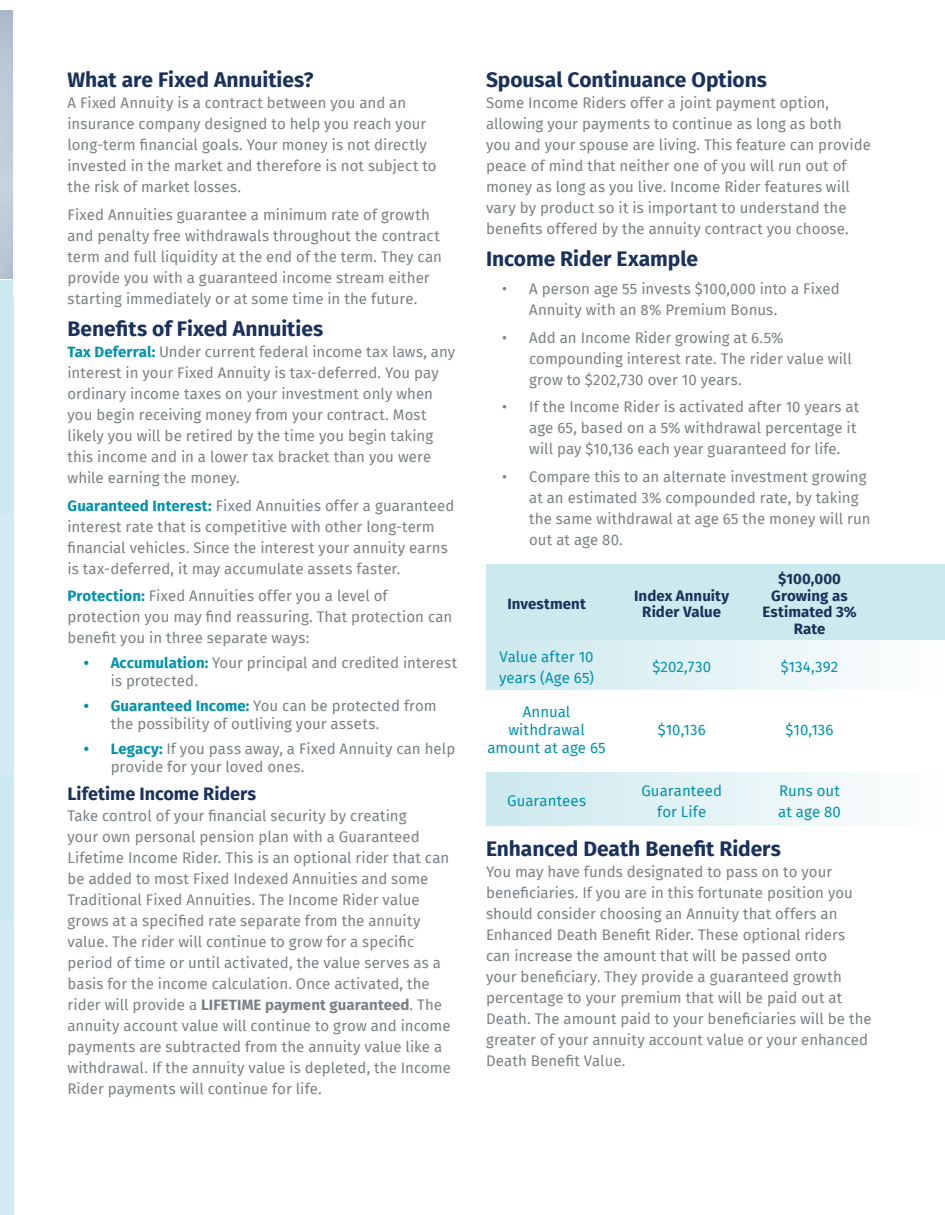
<style>
.page{position:relative;width:945px;height:1215px;background:#fff}
.page>*{position:absolute;margin:0;border:0;box-sizing:border-box;transform-origin:0 0}
.t1{font:700 21px "Fira Sans";color:#1a315c}
.t2{font:700 18px "Fira Sans";color:#1a315c}
.t3{font:15px/21px "Fira Sans";letter-spacing:.005em;color:#7a8083}
.t4{font:15px/21px "Fira Sans";letter-spacing:.005em;color:#0092ac}
.t5{font:700 15px/16.5px "Fira Sans";letter-spacing:.005em;color:#1a315c;text-align:center}
.s1{font-weight:700;color:#0092ac}
.s2{font-weight:700}
</style>
<div class="page">
<div style="left:0;top:280px;width:14px;height:935px;background:#cce9ee"></div>
<div style="left:486px;top:564px;width:459px;height:126px;background:#cce9ee"></div>
<div style="left:486px;top:640px;width:459px;height:50px;background:linear-gradient(to right,#cce9ee,#fefefe)"></div>
<div style="left:486px;top:772px;width:459px;height:54px;background:linear-gradient(to right,#cce9ee,#fefefe)"></div>
<h1 class="t1" style="left:68px;top:62px;width:248px">What are Fixed Annuities?</h1>
<p class="t3" style="left:68px;top:92px;width:371px">A Fixed Annuity is a contract between you and an insurance company designed to help you reach your long-term financial goals. Your money is not directly invested in the market and therefore is not subject to the risk of market losses.</p>
<p class="t3" style="left:68px;top:204px;width:376px">Fixed Annuities guarantee a minimum rate of growth and penalty free withdrawals throughout the contract term and full liquidity at the end of the term. They can provide you with a guaranteed income stream either starting immediately or at some time in the future.</p>
<h1 class="t1" style="left:68px;top:311px;width:257px">Benefits of Fixed Annuities</h1>
<p class="t3" style="left:68px;top:341px;width:389px"><span class="s1">Tax Deferral:</span> Under current federal income tax laws, any interest in your Fixed Annuity is tax-deferred. You pay ordinary income taxes on your investment only when you begin receiving money from your contract. Most likely you will be retired by the time you begin taking this income and in a lower tax bracket than you were while earning the money.</p>
<p class="t3" style="left:68px;top:494px;width:388px"><span class="s1">Guaranteed Interest:</span> Fixed Annuities offer a guaranteed interest rate that is competitive with other long-term financial vehicles. Since the interest your annuity earns is tax-deferred, it may accumulate assets faster.</p>
<p class="t3" style="left:68px;top:585px;width:386px"><span class="s1">Protection:</span> Fixed Annuities offer you a level of protection you may find reassuring. That protection can benefit you in three separate ways:</p>
<p class="t3" style="left:111px;top:653px;width:348px;line-height:18px;text-indent:-27px"><span class="s1">• Accumulation:</span> Your principal and credited interest is protected.</p>
<p class="t3" style="left:111px;top:696px;width:328px;line-height:18px;text-indent:-27px"><span class="s1">• Guaranteed Income:</span> You can be protected from the possibility of outliving your assets.</p>
<p class="t3" style="left:111px;top:739px;width:346px;line-height:18px;text-indent:-27px"><span class="s1">• Legacy:</span> If you pass away, a Fixed Annuity can help provide for your loved ones.</p>
<p class="t2" style="left:68px;top:778px;width:190px">Lifetime Income Riders</p>
<p class="t3" style="left:68px;top:805px;width:385px">Take control of your financial security by creating<br>your own personal pension plan with a Guaranteed Lifetime Income Rider. This is an optional rider that can be added to most Fixed Indexed Annuities and some Traditional Fixed Annuities. The Income Rider value grows at a specified rate separate from the annuity value. The rider will continue to grow for a specific period of time or until activated, the value serves as a basis for the income calculation. Once activated, the rider will provide a <span class="s2">LIFETIME payment guaranteed</span>. The annuity account value will continue to grow and income payments are subtracted from the annuity value like a withdrawal. If the annuity value is depleted, the Income Rider payments will continue for life.</p>
<h1 class="t1" style="left:486px;top:62px;width:283px">Spousal Continuance Options</h1>
<p class="t3" style="left:486px;top:92px;width:386px">Some Income Riders offer a joint payment option, allowing your payments to continue as long as both<br>you and your spouse are living. This feature can provide peace of mind that neither one of you will run out of money as long as you live. Income Rider features will vary by product so it is important to understand the benefits offered by the annuity contract you choose.</p>
<h1 class="t1" style="left:486px;top:241px;width:214px">Income Rider Example</h1>
<p class="t3" style="left:529px;top:278px;width:312px;text-indent:-27px">• A person age 55 invests $100,000 into a Fixed<br>Annuity with an 8% Premium Bonus.</p>
<p class="t3" style="left:529px;top:326px;width:324px;text-indent:-27px">• Add an Income Rider growing at 6.5% compounding interest rate. The rider value will grow to $202,730 over 10 years.</p>
<p class="t3" style="left:529px;top:396px;width:332px;text-indent:-27px">• If the Income Rider is activated after 10 years at age 65, based on a 5% withdrawal percentage it will pay $10,136 each year guaranteed for life.</p>
<p class="t3" style="left:529px;top:466px;width:343px;text-indent:-27px">• Compare this to an alternate investment growing at an estimated 3% compounded rate, by taking the same withdrawal at age 65 the money will run out at age 80.</p>
<p class="t5" style="left:507px;top:595px;width:80px">Investment</p>
<p class="t4" style="left:499px;top:645px;width:97px">Value after 10 years (Age 65)</p>
<p class="t4" style="left:487px;top:702px;width:120px;line-height:18px;text-align:center">Annual withdrawal amount at age 65</p>
<p class="t4" style="left:507px;top:790px;width:80px">Guarantees</p>
<p class="t5" style="left:634px;top:586px;width:97px">Index Annuity<br>Rider Value</p>
<p class="t4" style="left:652px;top:656px;width:60px">$202,730</p>
<p class="t4" style="left:658px;top:719px;width:49px">$10,136</p>
<p class="t4" style="left:641px;top:780px;width:82px;text-align:center">Guaranteed for Life</p>
<p class="t5" style="left:762px;top:570px;width:96px">$100,000<br>Growing as<br>Estimated 3%<br>Rate</p>
<p class="t4" style="left:781px;top:656px;width:59px">$134,392</p>
<p class="t4" style="left:786px;top:719px;width:49px">$10,136</p>
<p class="t4" style="left:778px;top:779px;width:64px">Runs out at age 80</p>
<h1 class="t1" style="left:486px;top:831px;width:296px">Enhanced Death Benefit Riders</h1>
<p class="t3" style="left:486px;top:861px;width:387px">You may have funds designated to pass on to your beneficiaries. If you are in this fortunate position you should consider choosing an Annuity that offers an Enhanced Death Benefit Rider. These optional riders can increase the amount that will be passed onto<br>your beneficiary. They provide a guaranteed growth percentage to your premium that will be paid out at Death. The amount paid to your beneficiaries will be the greater of your annuity account value or your enhanced Death Benefit Value.</p>
</div>
